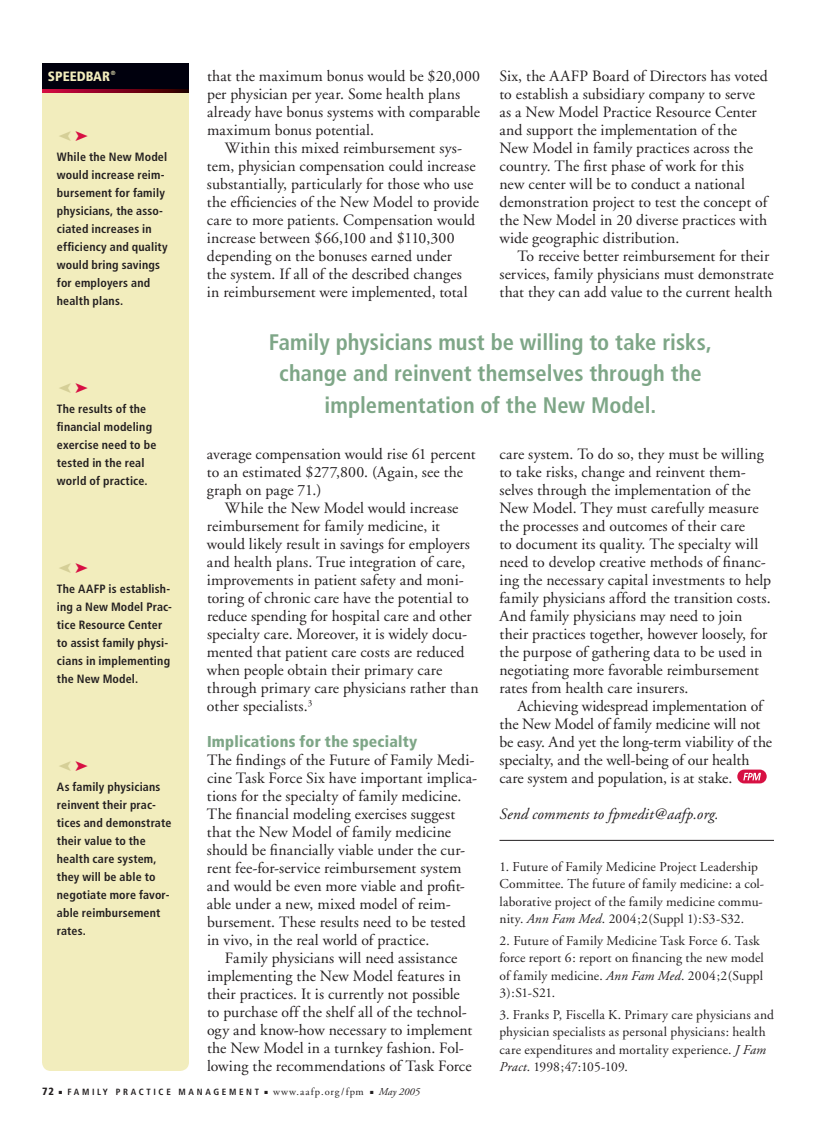
<style>
.page{position:relative;width:837px;height:1134px;background:#fff}
.page>*{position:absolute;margin:0;border:0;box-sizing:border-box;transform-origin:0 0}
.t1{font:700 condensed 22.5px/31.5px "Frutiger";color:#7ea687;text-align:center}
.t2{font:15.75px/18px "Adobe Garamond";letter-spacing:.005em;color:#231f20}
.t3{font:italic 15.75px "Adobe Garamond";letter-spacing:.01em;color:#231f20}
.t4{font:900 condensed 15.75px "Frutiger";letter-spacing:.01em;color:#7ea687}
.t5{font:13.5px/17.4px "Adobe Garamond";letter-spacing:.01em;color:#231f20}
.t6{font:900 condensed 13.5px "Frutiger";color:#f2edbd}
.t7{font:700 condensed 12px/18px "Frutiger";letter-spacing:.015em;color:#231f20}
.t8{font:10.5px "Adobe Garamond";letter-spacing:.1em;color:#231f20}
.t9{font:italic 10.5px "Adobe Garamond";color:#231f20}
.t10{font:900 condensed 10.5px "Frutiger";color:#231f20}
.t11{font:700 condensed 9px "Frutiger";letter-spacing:.3em;color:#231f20}
.t12{font:700 condensed 6px "Frutiger";color:#f2edbd}
.s1{font-style:italic}
</style>
<div class="page">
<hr style="left:500px;top:840px;width:274px;height:1px;background:#231f20">
<svg style="left:737px;top:770px;width:30px;height:13px"></svg>
<svg style="left:743px;top:773px;width:18px;height:7px"></svg>
<div style="left:42px;top:92px;width:147px;height:979px;background:#f2edbd"></div>
<div style="left:42px;top:63px;width:147px;height:27px;background:#00000d"></div>
<svg style="left:42px;top:89px;width:147px;height:3px"></svg>
<svg style="left:59px;top:131px;width:29px;height:10px"></svg>
<svg style="left:59px;top:383px;width:29px;height:10px"></svg>
<svg style="left:59px;top:563px;width:29px;height:10px"></svg>
<svg style="left:59px;top:761px;width:29px;height:10px"></svg>
<p class="t6" style="left:48px;top:68px;width:64px">SPEEDBAR</p>
<p class="t12" style="left:111px;top:70px;width:6px">®</p>
<p class="t7" style="left:57px;top:148px;width:112px">While the New Model would increase reim&shy;bursement for family physicians, the asso&shy;ciated increases in efficiency and quality would bring savings for employers and health plans.</p>
<p class="t7" style="left:57px;top:400px;width:101px">The results of the financial modeling exercise need to be tested in the real world of practice.</p>
<p class="t7" style="left:57px;top:580px;width:117px">The AAFP is establish&shy;ing a New Model Prac&shy;tice Resource Center to assist family physi&shy;cians in implementing the New Model.</p>
<p class="t7" style="left:57px;top:778px;width:116px">As family physicians reinvent their prac&shy;tices and demonstrate their value to the health care system, they will be able to negotiate more favor&shy;able reimbursement rates.</p>
<p class="t2" style="left:207px;top:67px;width:275px">that the maximum bonus would be $20,000 per physician per year. Some health plans already have bonus systems with comparable maximum bonus potential.</p>
<p class="t2" style="left:207px;top:139px;width:274px;text-indent:18px">Within this mixed reimbursement sys&shy;tem, physician compensation could increase substantially, particularly for those who use the efficiencies of the New Model to provide care to more patients. Compensation would increase between $66,100 and $110,300 depending on the bonuses earned under<br>the system. If all of the described changes<br>in reimbursement were implemented, total</p>
<p class="t2" style="left:500px;top:67px;width:270px">Six, the AAFP Board of Directors has voted to establish a subsidiary company to serve as a New Model Practice Resource Center and support the implementation of the New Model in family practices across the country. The first phase of work for this new center will be to conduct a national demonstration project to test the concept of the New Model in 20 diverse practices with wide geographic distribution.</p>
<p class="t2" style="left:500px;top:247px;width:276px;text-indent:18px">To receive better reimbursement for their services, family physicians must demonstrate that they can add value to the current health</p>
<h1 class="t1" style="left:269px;top:326px;width:445px">Family physicians must be willing to take risks, change and reinvent themselves through the implementation of the New Model.</h1>
<p class="t2" style="left:207px;top:445px;width:270px">average compensation would rise 61 percent to an estimated $277,800. (Again, see the graph on page 71.)</p>
<p class="t2" style="left:207px;top:499px;width:273px;text-indent:18px">While the New Model would increase reimbursement for family medicine, it would likely result in savings for employers and health plans. True integration of care, improvements in patient safety and moni&shy;toring of chronic care have the potential to reduce spending for hospital care and other specialty care. Moreover, it is widely docu&shy;mented that patient care costs are reduced when people obtain their primary care through primary care physicians rather than other specialists.<sup>3</sup></p>
<p class="t4" style="left:207px;top:732px;width:212px">Implications for the specialty</p>
<p class="t2" style="left:207px;top:751px;width:272px">The findings of the Future of Family Medi&shy;cine Task Force Six have important implica&shy;tions for the specialty of family medicine.<br>The financial modeling exercises suggest that the New Model of family medicine should be financially viable under the cur&shy;rent fee-for-service reimbursement system and would be even more viable and profit&shy;able under a new, mixed model of reim&shy;bursement. These results need to be tested in vivo, in the real world of practice.</p>
<p class="t2" style="left:207px;top:949px;width:267px;text-indent:18px">Family physicians will need assistance implementing the New Model features in their practices. It is currently not possible to purchase off the shelf all of the technol&shy;ogy and know-how necessary to implement the New Model in a turnkey fashion. Fol&shy;lowing the recommendations of Task Force</p>
<p class="t2" style="left:500px;top:445px;width:273px">care system. To do so, they must be willing to take risks, change and reinvent them&shy;selves through the implementation of the New Model. They must carefully measure the processes and outcomes of their care<br>to document its quality. The specialty will need to develop creative methods of financ&shy;ing the necessary capital investments to help family physicians afford the transition costs.<br>And family physicians may need to join their practices together, however loosely, for the purpose of gathering data to be used in negotiating more favorable reimbursement rates from health care insurers.</p>
<p class="t2" style="left:500px;top:697px;width:274px;text-indent:18px">Achieving widespread implementation of the New Model of family medicine will not be easy. And yet the long-term viability of the specialty, and the well-being of our health care system and population, is at stake.</p>
<p class="t3" style="left:500px;top:806px;width:221px">Send comments to fpmedit@aafp.org.</p>
<p class="t5" style="left:499px;top:858px;width:266px">1. Future of Family Medicine Project Leadership Committee. The future of family medicine: a col&shy;laborative project of the family medicine commu&shy;nity. <span class="s1">Ann Fam Med</span>. 2004;2(Suppl 1):S3-S32.</p>
<p class="t5" style="left:499px;top:932px;width:266px">2. Future of Family Medicine Task Force 6. Task force report 6: report on financing the new model of family medicine. <span class="s1">Ann Fam Med</span>. 2004;2(Suppl 3):S1-S21.</p>
<p class="t5" style="left:499px;top:1006px;width:276px">3. Franks P, Fiscella K. Primary care physicians and physician specialists as personal physicians: health care expenditures and mortality experience. <span class="s1">J Fam Pract</span>. 1998;47:105-109.</p>
<p class="t10" style="left:42px;top:1085px;width:13px">72</p>
<p class="t11" style="left:59px;top:1087px;width:211px">■ FAMILY PRACTICE MANAGEMENT ■</p>
<p class="t8" style="left:273px;top:1086px;width:92px">www.aafp.org/fpm</p>
<p class="t9" style="left:370px;top:1086px;width:51px">■ May 2005</p>
</div>
